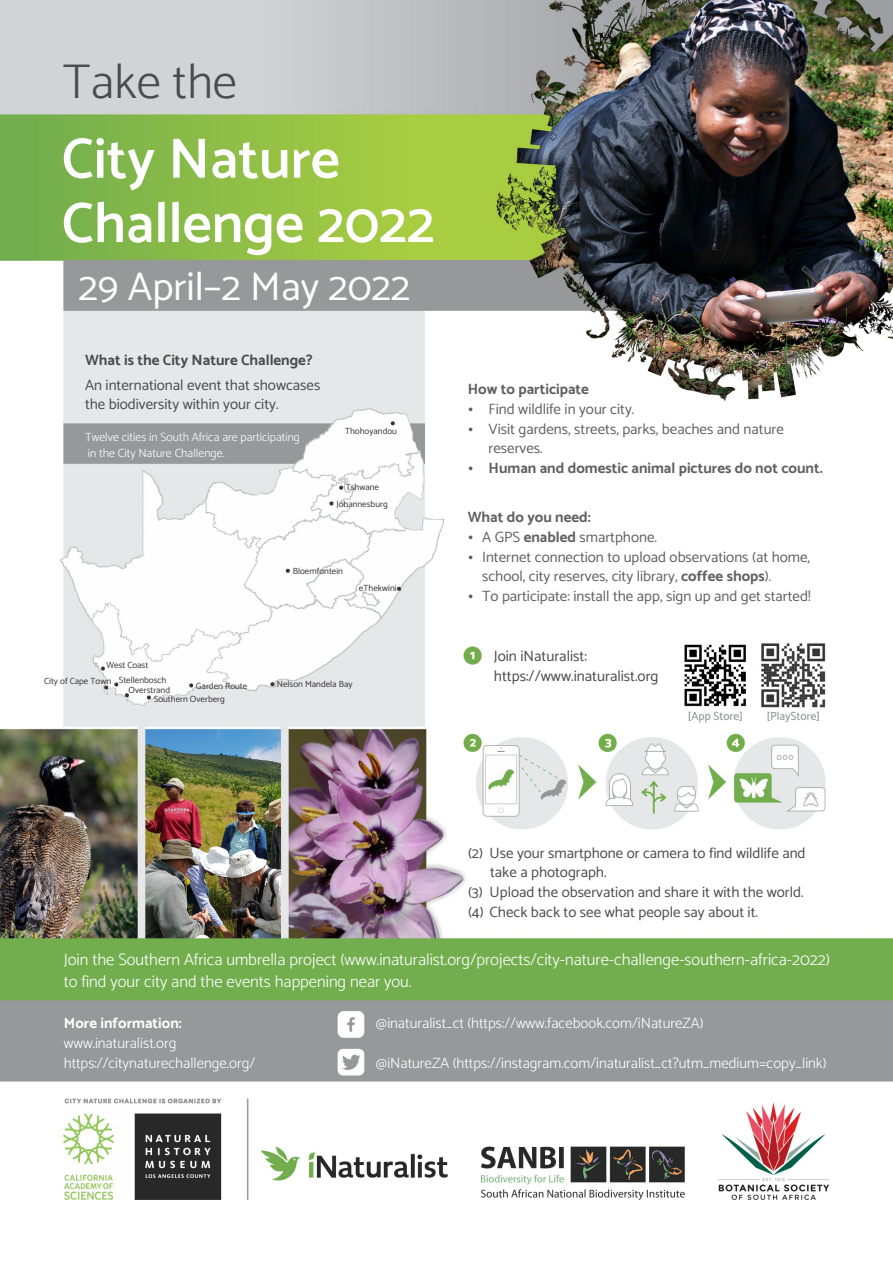
<style>
.page{position:relative;width:893px;height:1263px;background:#fff}
.page>*{position:absolute;margin:0;border:0;box-sizing:border-box;transform-origin:0 0}
.t1{font:600 57.15px/64.3px "Catamaran";color:#fefefe}
.t2{font:300 49.2px "Catamaran";color:#4b4b4d}
.t3{font:40.35px "Catamaran";color:#fefefe}
.t4{font:300 16.65px/21.9px "Catamaran";color:#fefefe}
.t5{font:15.15px/19.8px "Catamaran";color:#4b4b4d}
.t6{font:15px/19.6px "Catamaran";color:#606062}
.t7{font:15px/19.6px "Catamaran";color:#4b4b4d}
.t8{font:300 15px/19.6px "Catamaran";color:#fefefe}
.t9{font:700 15px "Catamaran";color:#606062}
.t10{font:700 15px "Catamaran";color:#4b4b4d}
.t11{font:700 15px "Catamaran";color:#fefefe}
.t12{font:300 12px/15.8px "Catamaran";color:#fefefe}
.t13{font:9px/16.8px "Catamaran";color:#373435;text-align:center}
.s1{font-weight:700}
</style>
<div class="page">
<img style="left:0;top:0;width:893px;height:1199px">
<h2 class="t2" style="left:63px;top:61px;width:175px">Take the</h2>
<h1 class="t1" style="left:62px;top:130px;width:374px">City Nature<br>Challenge 2022</h1>
<h3 class="t3" style="left:79px;top:268px;width:333px">29 April–2 May 2022</h3>
<p class="t10" style="left:85px;top:354px;width:229px">What is the City Nature Challenge?</p>
<p class="t7" style="left:85px;top:376px;width:237px">An international event that showcases the biodiversity within your city.</p>
<p class="t12" style="left:85px;top:430px;width:217px">Twelve cities in South Africa are participating in the City Nature Challenge.</p>
<p class="t13" style="left:345px;top:423px;width:54px">Thohoyandou</p>
<p class="t13" style="left:336px;top:479px;width:53px">Tshwane<br>Johannesburg</p>
<p class="t13" style="left:293px;top:563px;width:52px">Bloemfontein</p>
<p class="t13" style="left:359px;top:580px;width:39px">eThekwini</p>
<p class="t13" style="left:44px;top:658px;width:106px;line-height:15.3px;text-align:left;text-indent:62px">West Coast<br>City of Cape Town</p>
<p class="t13" style="left:119px;top:672px;width:49px">Stellenbosch</p>
<p class="t13" style="left:196px;top:678px;width:53px">Garden Route</p>
<p class="t13" style="left:277px;top:676px;width:77px">Nelson Mandela Bay</p>
<p class="t13" style="left:154px;top:691px;width:73px">Southern Overberg</p>
<p class="t13" style="left:129px;top:682px;width:43px">Overstrand</p>
<p class="t9" style="left:468px;top:383px;width:123px">How to participate</p>
<p class="t6" style="left:468px;top:400px;width:168px">• Find wildlife in your city.</p>
<p class="t6" style="left:489px;top:420px;width:297px;text-indent:-21px">• Visit gardens, streets, parks, beaches and nature reserves.</p>
<p class="t9" style="left:468px;top:461px;width:357px">• Human and domestic animal pictures do not count.</p>
<p class="t9" style="left:468px;top:511px;width:125px">What do you need:</p>
<p class="t6" style="left:468px;top:528px;width:191px">• A GPS <span class="s1">enabled</span> smartphone.</p>
<p class="t6" style="left:482px;top:548px;width:330px;text-indent:-14px">• Internet connection to upload observations (at home, school, city reserves, city library, <span class="s1">coffee shops</span>).</p>
<p class="t6" style="left:468px;top:587px;width:344px">• To participate: install the app, sign up and get started!</p>
<p class="t5" style="left:494px;top:647px;width:166px">Join iNaturalist: https://www.inaturalist.org</p>
<p class="t7" style="left:468px;top:844px;width:339px">(2) Use your smartphone or camera to find wildlife and</p>
<p class="t7" style="left:490px;top:863px;width:118px">take a photograph.</p>
<p class="t7" style="left:468px;top:883px;width:337px">(3) Upload the observation and share it with the world.</p>
<p class="t7" style="left:468px;top:903px;width:291px">(4) Check back to see what people say about it.</p>
<p class="t4" style="left:64px;top:949px;width:768px">Join the Southern Africa umbrella project (www.inaturalist.org/projects/city-nature-challenge-southern-africa-2022) to find your city and the events happening near you.</p>
<p class="t11" style="left:64px;top:1017px;width:120px">More information:</p>
<p class="t8" style="left:64px;top:1034px;width:193px">www.inaturalist.org https://citynaturechallenge.org/</p>
<p class="t8" style="left:376px;top:1014px;width:329px">@inaturalist_ct (https://www.facebook.com/iNatureZA)</p>
<p class="t8" style="left:376px;top:1054px;width:452px">@iNatureZA (https://instagram.com/inaturalist_ct?utm_medium=copy_link)</p>
</div>
